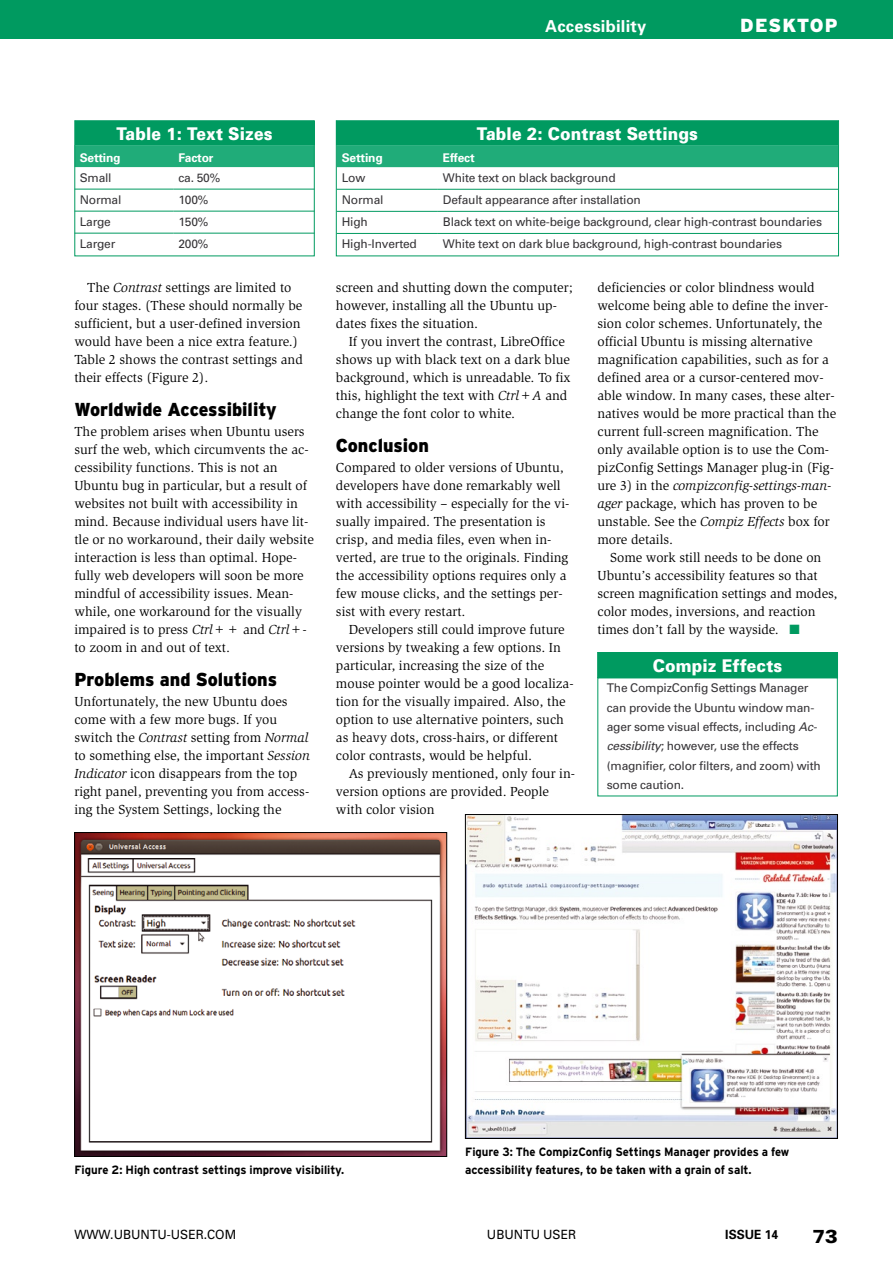
<style>
.page{position:relative;width:893px;height:1263px;background:#fff}
.page>*{position:absolute;margin:0;border:0;box-sizing:border-box;transform-origin:0 0}
.t1{font:900 18.9px "Interstate";letter-spacing:.05em;color:#fff}
.t2{font:900 18.9px "Univers";color:#000}
.t3{font:900 18.75px "Interstate";color:#000;scale:.95 1}
.t4{font:900 17.55px "Univers";letter-spacing:.01em;color:#fff;scale:.9 1}
.t5{font:700 16.5px "Univers";letter-spacing:.015em;color:#fff}
.t6{font:13.5px/18px "Slimbach";color:#000}
.t7{font:12.75px "Univers";color:#000;scale:.95 1}
.t8{font:700 12.75px "Univers";color:#000;scale:.95 1}
.t9{font:12px/19.4px "Univers";letter-spacing:-.015em;color:#373538}
.t10{font:700 12px/18px "Interstate";color:#000;scale:.95 1}
.t11{font:700 12px "Univers";letter-spacing:-.015em;color:#fff}
.s1{font-style:italic}
.s2{color:#009a60}
</style>
<div class="page">
<img style="left:76px;top:834px;width:369px;height:321px">
<div style="left:74px;top:832px;width:373px;height:325px;border:1px solid #000"></div>
<img style="left:467px;top:816px;width:369px;height:321px">
<div style="left:465px;top:814px;width:373px;height:325px;border:1px solid #000"></div>
<div style="left:75px;top:121px;width:239px;height:24px;background:#009a60"></div>
<div style="left:76px;top:145px;width:237px;height:22px;background:#20ac79"></div>
<hr style="left:75px;top:189px;width:98px;height:1px;background:#009a60">
<hr style="left:173px;top:189px;width:141px;height:1px;background:#009a60">
<hr style="left:75px;top:211px;width:98px;height:1px;background:#009a60">
<hr style="left:173px;top:211px;width:141px;height:1px;background:#009a60">
<hr style="left:75px;top:233px;width:98px;height:1px;background:#009a60">
<hr style="left:173px;top:233px;width:141px;height:1px;background:#009a60">
<div style="left:74px;top:120px;width:241px;height:136px;border:1px solid #009a60"></div>
<div style="left:337px;top:121px;width:501px;height:24px;background:#009a60"></div>
<div style="left:338px;top:145px;width:499px;height:22px;background:#20ac79"></div>
<hr style="left:337px;top:189px;width:101px;height:1px;background:#009a60">
<hr style="left:438px;top:189px;width:400px;height:1px;background:#009a60">
<hr style="left:337px;top:211px;width:101px;height:1px;background:#009a60">
<hr style="left:438px;top:211px;width:400px;height:1px;background:#009a60">
<hr style="left:337px;top:233px;width:101px;height:1px;background:#009a60">
<hr style="left:438px;top:233px;width:400px;height:1px;background:#009a60">
<div style="left:336px;top:120px;width:503px;height:136px;border:1px solid #009a60"></div>
<div style="left:598px;top:652px;width:239px;height:26px;background:#009a60"></div>
<div style="left:0;top:0;width:893px;height:38px;background:#009a60"></div>
<p class="t5" style="left:545px;top:16px;width:103px">Accessibility</p>
<h1 class="t1" style="left:740px;top:15px;width:99px">Desktop</h1>
<p class="t4" style="left:116px;top:123px;width:175px">Table 1: Text Sizes</p>
<p class="t11" style="left:80px;top:150px;width:42px">Setting</p>
<p class="t11" style="left:178px;top:150px;width:37px">Factor</p>
<p class="t9" style="left:80px;top:168px;width:33px">Small</p>
<p class="t9" style="left:178px;top:168px;width:43px">ca. 50%</p>
<p class="t9" style="left:80px;top:190px;width:43px">Normal</p>
<p class="t9" style="left:178px;top:190px;width:32px">100%</p>
<p class="t9" style="left:80px;top:212px;width:33px">Large</p>
<p class="t9" style="left:178px;top:212px;width:32px">150%</p>
<p class="t9" style="left:80px;top:234px;width:37px">Larger</p>
<p class="t9" style="left:178px;top:234px;width:32px">200%</p>
<p class="t6" style="left:74px;top:279px;width:230px;text-indent:13px">The <span class="s1">Contrast</span> settings are limited to four stages. (These should normally be sufficient, but a user-defined inversion would have been a nice extra feature.)<br>Table 2 shows the contrast settings and their effects (Figure 2).</p>
<h2 class="t3" style="left:74px;top:399px;width:214px">Worldwide Accessibility</h2>
<p class="t6" style="left:74px;top:423px;width:241px">The problem arises when Ubuntu users surf the web, which circumvents the ac&shy;cessibility functions. This is not an Ubuntu bug in particular, but a result of websites not built with accessibility in mind. Because individual users have lit&shy;tle or no workaround, their daily website interaction is less than optimal. Hope&shy;fully web developers will soon be more mindful of accessibility issues. Mean&shy;while, one workaround for the visually impaired is to press <span class="s1">Ctrl</span>+<span class="s1">+</span> and <span class="s1">Ctrl</span>+<span class="s1">- </span>to zoom in and out of text.</p>
<h2 class="t3" style="left:74px;top:669px;width:215px">Problems and Solutions</h2>
<p class="t6" style="left:74px;top:693px;width:237px">Unfortunately, the new Ubuntu does come with a few more bugs. If you switch the <span class="s1">Contrast</span> setting from <span class="s1">Normal </span>to something else, the important <span class="s1">Session Indicator</span> icon disappears from the top right panel, preventing you from access&shy;ing the System Settings, locking the</p>
<p class="t4" style="left:477px;top:123px;width:247px">Table 2: Contrast Settings</p>
<p class="t11" style="left:342px;top:150px;width:42px">Setting</p>
<p class="t11" style="left:443px;top:150px;width:33px">Effect</p>
<p class="t9" style="left:342px;top:168px;width:25px">Low</p>
<p class="t9" style="left:443px;top:168px;width:174px">White text on black background</p>
<p class="t9" style="left:342px;top:190px;width:43px">Normal</p>
<p class="t9" style="left:443px;top:190px;width:199px">Default appearance after installation</p>
<p class="t9" style="left:342px;top:212px;width:28px">High</p>
<p class="t9" style="left:443px;top:212px;width:380px">Black text on white-beige background, clear high-contrast boundaries</p>
<p class="t9" style="left:342px;top:234px;width:77px">High-Inverted</p>
<p class="t9" style="left:443px;top:234px;width:341px">White text on dark blue background, high-contrast boundaries</p>
<p class="t6" style="left:336px;top:279px;width:238px">screen and shutting down the computer; however, installing all the Ubuntu up&shy;dates fixes the situation.</p>
<p class="t6" style="left:336px;top:333px;width:236px;text-indent:13px">If you invert the contrast, LibreOffice shows up with black text on a dark blue background, which is unreadable. To fix this, highlight the text with <span class="s1">Ctrl</span>+<span class="s1">A</span> and change the font color to white.</p>
<h2 class="t3" style="left:336px;top:435px;width:99px">Conclusion</h2>
<p class="t6" style="left:336px;top:459px;width:235px">Compared to older versions of Ubuntu, developers have done remarkably well with accessibility – especially for the vi&shy;sually impaired. The presentation is crisp, and media files, even when in&shy;verted, are true to the originals. Finding the accessibility options requires only a few mouse clicks, and the settings per&shy;sist with every restart.</p>
<p class="t6" style="left:336px;top:621px;width:239px;text-indent:13px">Developers still could improve future versions by tweaking a few options. In particular, increasing the size of the mouse pointer would be a good localiza&shy;tion for the visually impaired. Also, the option to use alternative pointers, such as heavy dots, cross-hairs, or different color contrasts, would be helpful.</p>
<p class="t6" style="left:336px;top:765px;width:241px;text-indent:13px">As previously mentioned, only four in&shy;version options are provided. People with color vision</p>
<p class="t6" style="left:597px;top:279px;width:240px">deficiencies or color blindness would welcome being able to define the inver&shy;sion color schemes. Unfortunately, the official Ubuntu is missing alternative magnification capabilities, such as for a defined area or a cursor-centered mov&shy;able window. In many cases, these alter&shy;natives would be more practical than the current full-screen magnification. The only available option is to use the Com&shy;pizConfig Settings Manager plug-in (Fig&shy;ure 3) in the <span class="s1">compizconfig-settings-man&shy;ager</span> package, which has proven to be unstable. See the <span class="s1">Compiz Effects</span> box for more details.</p>
<p class="t6" style="left:597px;top:549px;width:242px;text-indent:13px">Some work still needs to be done on Ubuntu’s accessibility features so that screen magnification settings and modes, color modes, inversions, and reaction times don’t fall by the wayside. <span class="s2">■</span></p>
<p class="t4" style="left:653px;top:655px;width:146px">Compiz Effects</p>
<p class="t9" style="left:607px;top:678px;width:216px">The CompizConfig Settings Manager can provide the Ubuntu window man&shy;ager some visual effects, including <span class="s1">Ac&shy;cessibility</span>; however, use the effects (magnifier, color filters, and zoom) with some caution.</p>
<p class="t10" style="left:74px;top:1161px;width:285px">Figure 2: High contrast settings improve visibility.</p>
<p class="t10" style="left:465px;top:1143px;width:343px">Figure 3: The CompizConfig Settings Manager provides a few accessibility features, to be taken with a grain of salt.</p>
<p class="t7" style="left:74px;top:1226px;width:14px">www</p>
<p class="t7" style="left:110px;top:1226px;width:134px">.u bu ntu-user.com</p>
<p class="t7" style="left:487px;top:1226px;width:95px">Ubu ntu User</p>
<p class="t8" style="left:725px;top:1226px;width:57px">ISSUE 14</p>
<h1 class="t2" style="left:812px;top:1225px;width:27px">73</h1>
</div>
